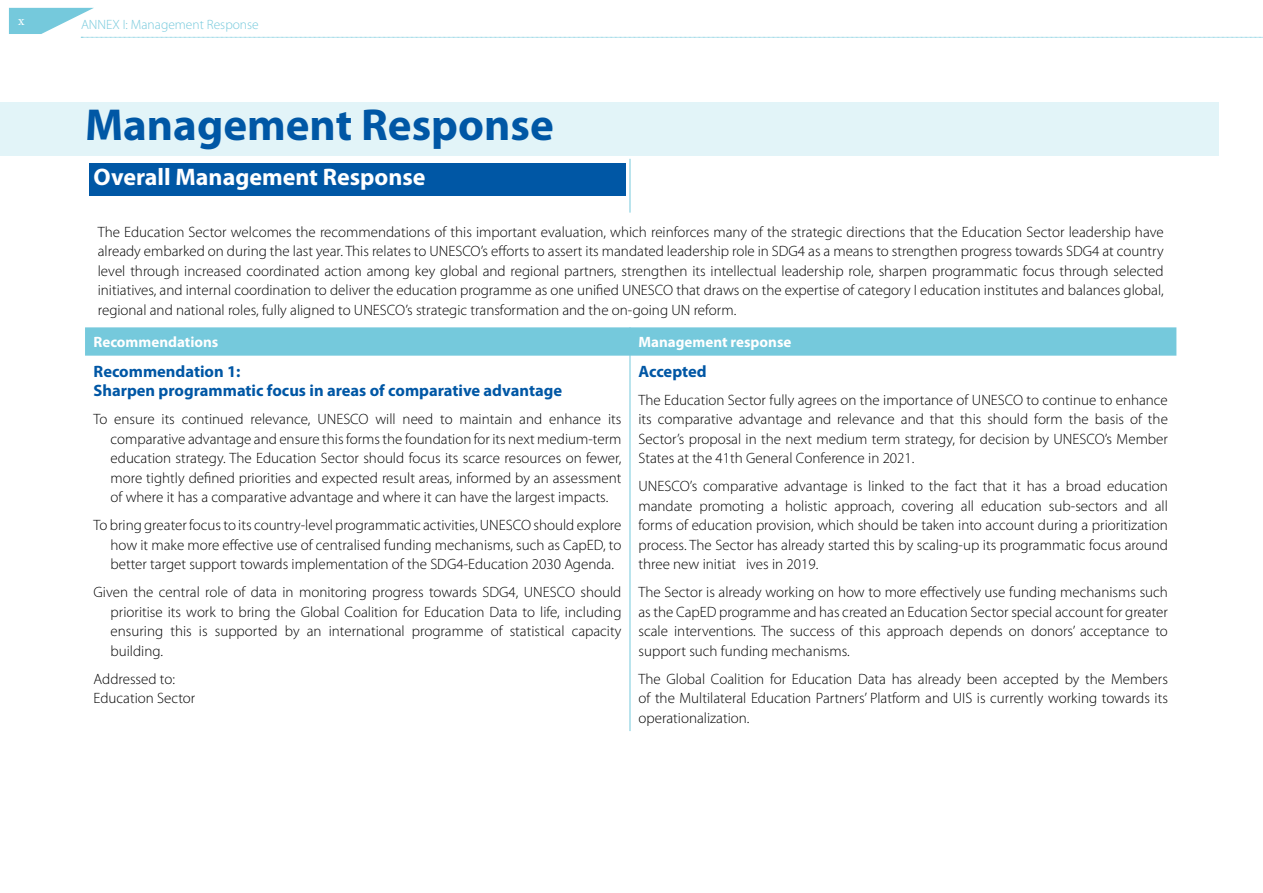
<style>
.page{position:relative;width:1263px;height:893px;background:#fff}
.page>*{position:absolute;margin:0;border:0;box-sizing:border-box;transform-origin:0 0}
.t1{font:700 45px "Myriad Pro";color:#0057a5}
.t2{font:700 24px "Myriad Pro";color:#fff}
.t3{font:700 16.5px/19.5px "Myriad Pro";color:#0057a5}
.t4{font:300 15px/19.5px "Myriad Pro";color:#000;text-align:justify}
.t5{font:700 15px "Myriad Pro";color:#fff}
.t6{font:300 13.5px "Myriad Pro";color:#75c9dc}
.t7{font:13.5px "Minion Pro";color:#fff}
</style>
<div class="page">
<svg style="left:9px;top:8px;width:1254px;height:30px"></svg>
<div style="left:0;top:102px;width:1218px;height:54px;background:#e2f4f8"></div>
<hr style="left:630px;top:159px;width:1px;height:54px;background:#75c9dc">
<div style="left:85px;top:327px;width:1091px;height:29px;background:#75c9dc"></div>
<hr style="left:630px;top:356px;width:1px;height:375px;background:#75c9dc">
<div style="left:89px;top:163px;width:537px;height:33px;background:#0057a5"></div>
<p class="t7" style="left:18px;top:12px;width:8px">x</p>
<p class="t6" style="left:81px;top:16px;width:179px">ANNEX I: Management Response</p>
<h1 class="t1" style="left:85px;top:100px;width:470px">Management Response</h1>
<h2 class="t2" style="left:94px;top:164px;width:334px">Overall Management Response</h2>
<p class="t4" style="left:98px;top:222px;width:1067px">The Education Sector welcomes the recommendations of this important evaluation, which reinforces many of the strategic directions that the Education Sector leadership have already embarked on during the last year. This relates to UNESCO’s efforts to assert its mandated leadership role in SDG4 as a means to strengthen progress towards SDG4 at country level through increased coordinated action among key global and regional partners, strengthen its intellectual leadership role, sharpen programmatic focus through selected initiatives, and internal coordination to deliver the education programme as one unified UNESCO that draws on the expertise of category I education institutes and balances global, regional and national roles, fully aligned to UNESCO’s strategic transformation and the on-going UN reform.</p>
<p class="t5" style="left:94px;top:334px;width:126px">Recommendations</p>
<p class="t5" style="left:638px;top:334px;width:154px">Management response</p>
<p class="t3" style="left:94px;top:361px;width:470px">Recommendation 1:<br>Sharpen programmatic focus in areas of comparative advantage</p>
<p class="t4" style="left:111px;top:409px;width:512px;text-indent:-17px">To ensure its continued relevance, UNESCO will need to maintain and enhance its comparative advantage and ensure this forms the foundation for its next medium-term education strategy. The Education Sector should focus its scarce resources on fewer, more tightly defined priorities and expected result areas, informed by an assessment of where it has a comparative advantage and where it can have the largest impacts.</p>
<p class="t4" style="left:111px;top:515px;width:512px;text-indent:-17px">To bring greater focus to its country-level programmatic activities, UNESCO should explore how it make more effective use of centralised funding mechanisms, such as CapED, to better target support towards implementation of the SDG4-Education 2030 Agenda.</p>
<p class="t4" style="left:111px;top:582px;width:512px;text-indent:-17px">Given the central role of data in monitoring progress towards SDG4, UNESCO should prioritise its work to bring the Global Coalition for Education Data to life, including ensuring this is supported by an international programme of statistical capacity building.</p>
<p class="t4" style="left:94px;top:669px;width:103px">Addressed to:<br>Education Sector</p>
<p class="t3" style="left:638px;top:361px;width:70px">Accepted</p>
<p class="t4" style="left:638px;top:390px;width:531px">The Education Sector fully agrees on the importance of UNESCO to continue to enhance its comparative advantage and relevance and that this should form the basis of the Sector’s proposal in the next medium term strategy, for decision by UNESCO’s Member States at the 41th General Conference in 2021.</p>
<p class="t4" style="left:638px;top:476px;width:531px">UNESCO’s comparative advantage is linked to the fact that it has a broad education mandate promoting a holistic approach, covering all education sub-sectors and all forms of education provision, which should be taken into account during a prioritization process. The Sector has already started this by scaling-up its programmatic focus around three new initiat ives in 2019.</p>
<p class="t4" style="left:638px;top:582px;width:531px">The Sector is already working on how to more effectively use funding mechanisms such as the CapED programme and has created an Education Sector special account for greater scale interventions. The success of this approach depends on donors’ acceptance to support such funding mechanisms.</p>
<p class="t4" style="left:638px;top:669px;width:531px">The Global Coalition for Education Data has already been accepted by the Members of the Multilateral Education Partners’ Platform and UIS is currently working towards its operationalization.</p>
</div>
